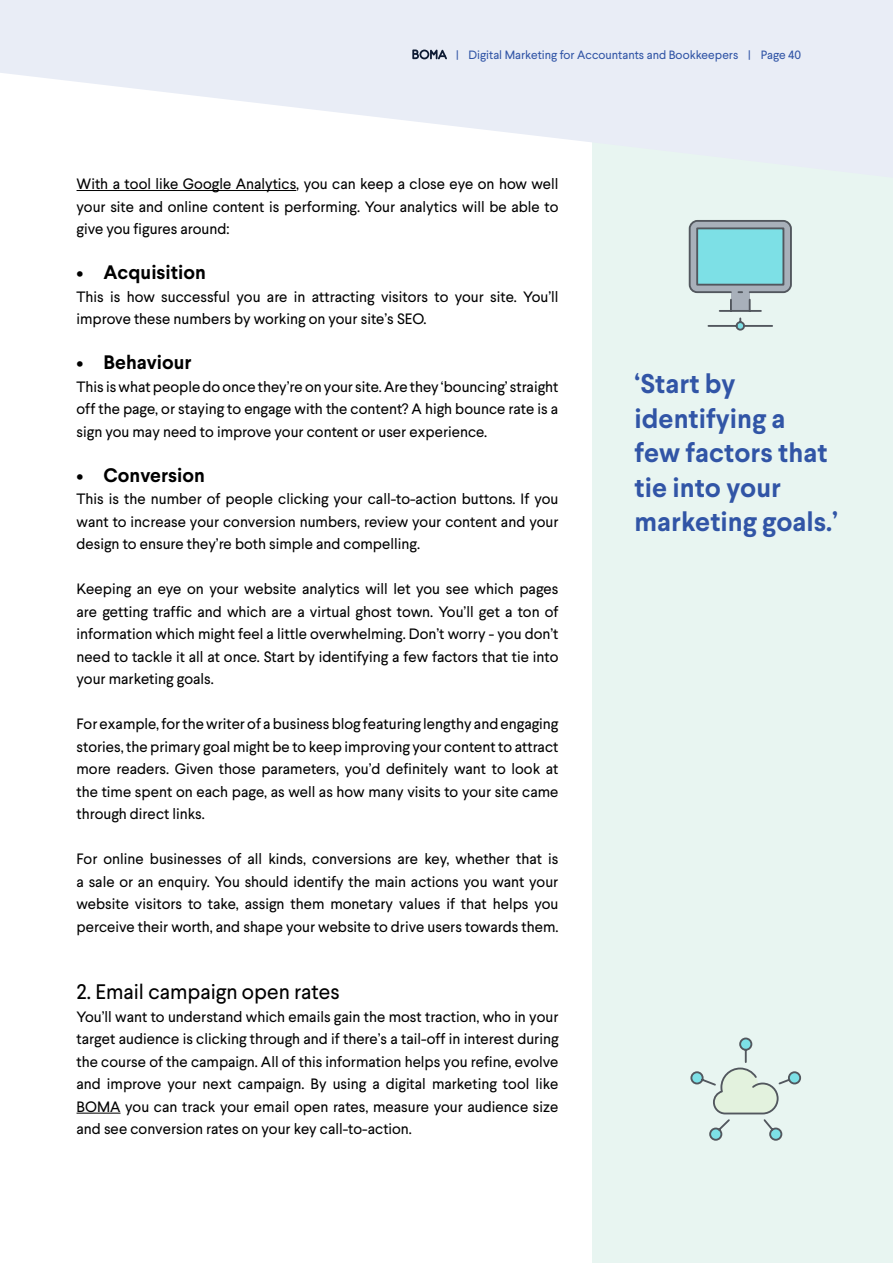
<style>
.page{position:relative;width:893px;height:1263px;background:#fff}
.page>*{position:absolute;margin:0;border:0;box-sizing:border-box;transform-origin:0 0}
.t1{font:700 27px/34.5px "Larsseit";color:#3155a6}
.t2{font:21px "Larsseit";color:#000}
.t3{font:700 19.5px "Larsseit";color:#000}
.t4{font:15px/22.5px "Larsseit";color:#000;text-align:justify}
.t5{font:12px "Larsseit";color:#3155a6}
</style>
<div class="page">
<div style="left:592px;top:0;width:301px;height:1263px;background:#e8f5f1"></div>
<svg style="left:0;top:0;width:592px;height:142px;fill:#e9edf6"></svg>
<hr style="left:77px;top:190px;width:219px;height:1px;background:#000">
<hr style="left:77px;top:1113px;width:44px;height:1px;background:#000">
<svg style="left:690px;top:1037px;width:112px;height:104px"></svg>
<svg style="left:688px;top:220px;width:104px;height:111px"></svg>
<svg style="left:412px;top:50px;width:35px;height:9px"></svg>
<p class="t5" style="left:456px;top:47px;width:347px">| Digital Marketing for Accountants and Bookkeepers | Page 40</p>
<p class="t4" style="left:77px;top:172px;width:483px">With a tool like Google Analytics, you can keep a close eye on how well your site and online content is performing. Your analytics will be able to give you figures around:</p>
<h3 class="t3" style="left:77px;top:260px;width:131px">• Acquisition</h3>
<p class="t4" style="left:77px;top:285px;width:483px">This is how successful you are in attracting visitors to your site. You’ll improve these numbers by working on your site’s SEO.</p>
<h3 class="t3" style="left:77px;top:350px;width:117px">• Behaviour</h3>
<p class="t4" style="left:77px;top:375px;width:483px">This is what people do once they’re on your site. Are they ‘bouncing’ straight off the page, or staying to engage with the content? A high bounce rate is a sign you may need to improve your content or user experience.</p>
<h3 class="t3" style="left:77px;top:462px;width:130px">• Conversion</h3>
<p class="t4" style="left:77px;top:487px;width:483px">This is the number of people clicking your call-to-action buttons. If you want to increase your conversion numbers, review your content and your design to ensure they’re both simple and compelling.</p>
<p class="t4" style="left:77px;top:577px;width:483px">Keeping an eye on your website analytics will let you see which pages are getting traffic and which are a virtual ghost town. You’ll get a ton of information which might feel a little overwhelming. Don’t worry - you don’t need to tackle it all at once. Start by identifying a few factors that tie into your marketing goals.</p>
<p class="t4" style="left:77px;top:712px;width:483px">For example, for the writer of a business blog featuring lengthy and engaging stories, the primary goal might be to keep improving your content to attract more readers. Given those parameters, you’d definitely want to look at the time spent on each page, as well as how many visits to your site came through direct links.</p>
<p class="t4" style="left:77px;top:847px;width:483px">For online businesses of all kinds, conversions are key, whether that is a sale or an enquiry. You should identify the main actions you want your website visitors to take, assign them monetary values if that helps you perceive their worth, and shape your website to drive users towards them.</p>
<h2 class="t2" style="left:77px;top:978px;width:265px">2. Email campaign open rates</h2>
<p class="t4" style="left:77px;top:1005px;width:483px">You’ll want to understand which emails gain the most traction, who in your target audience is clicking through and if there’s a tail-off in interest during the course of the campaign. All of this information helps you refine, evolve and improve your next campaign. By using a digital marketing tool like BOMA you can track your email open rates, measure your audience size and see conversion rates on your key call-to-action.</p>
<h1 class="t1" style="left:635px;top:366px;width:205px">‘Start by identifying a<br>few factors that tie into your marketing goals.’</h1>
</div>
